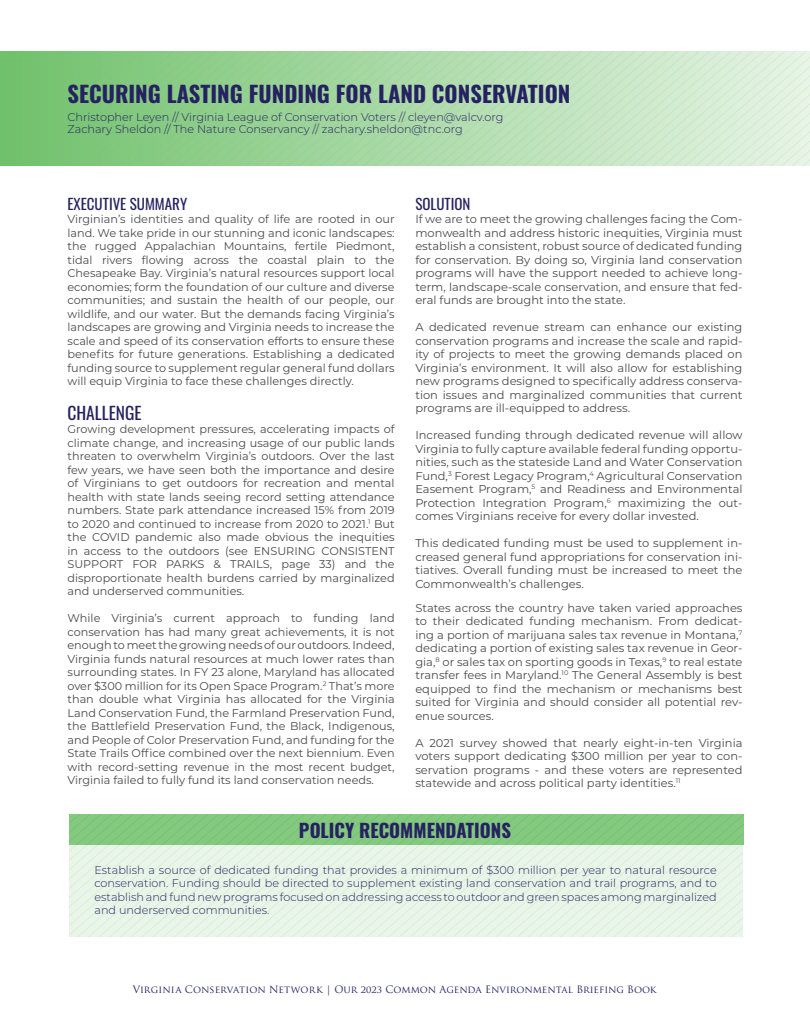
<style>
.page{position:relative;width:810px;height:1035px;background:#fff}
.page>*{position:absolute;margin:0;border:0;box-sizing:border-box;transform-origin:0 0}
.H3_-_Paper_Titles{font:700 22.5px "Oswald";color:#262262}
.t1{font:700 18.75px "Oswald";color:#262262}
.t2{font:17.5px "Oswald";color:#252161}
.H5_-_Section_Heading{font:15px "Oswald";color:#262262}
.B2_-_Issue_Paper_Par{font:11.38px/13.5px "Montserrat";color:#494a4b;text-align:justify}
.t3{font:11.25px/13.5px "Montserrat";color:#494a4b;text-align:justify}
.H3_-_Paper_Titles-2{font:300 11.25px/13.5px "Montserrat";color:#262262;text-align:justify}
.t4{font:10px "Trajan Pro";color:#262262}
</style>
<div class="page">
<div style="left:0;top:51px;width:810px;height:114px;background:linear-gradient(to right,#6fc06a,#e5f3e4)"></div>
<svg style="left:141px;top:815px;width:602px;height:122px;background:#cde9cb"></svg>
<p class="H3_-_Paper_Titles" style="left:68px;top:82px;width:505px">SECURING LASTING FUNDING FOR LAND CONSERVATION</p>
<p class="H3_-_Paper_Titles-2" style="left:68px;top:110px;width:437px">Christopher Leyen // Virginia League of Conservation Voters // cleyen@valcv.org</p>
<p class="H3_-_Paper_Titles-2" style="left:68px;top:122px;width:397px">Zachary Sheldon // The Nature Conservancy // zachary.sheldon@tnc.org</p>
<p class="H5_-_Section_Heading" style="left:68px;top:190px;width:121px">EXECUTIVE SUMMARY</p>
<p class="t3" style="left:68px;top:212px;width:329px">Virginian’s identities and quality of life are rooted in our land. We take pride in our stunning and iconic landscapes: the rugged Appalachian Mountains, fertile Piedmont, tidal rivers flowing across the coastal plain to the Chesapeake Bay. Virginia’s natural resources support local economies; form the foundation of our culture and diverse communities; and sustain the health of our people, our wildlife, and our water. But the demands facing Virginia’s landscapes are growing and Virginia needs to increase the scale and speed of its conservation efforts to ensure these benefits for future generations. Establishing a dedicated funding source to supplement regular general fund dollars will equip Virginia to face these challenges directly.</p>
<p class="t2" style="left:68px;top:397px;width:76px">CHALLENGE</p>
<p class="t3" style="left:68px;top:422px;width:329px">Growing development pressures, accelerating impacts of climate change, and increasing usage of our public lands threaten to overwhelm Virginia’s outdoors. Over the last few years, we have seen both the importance and desire of Virginians to get outdoors for recreation and mental health with state lands seeing record setting attendance numbers. State park attendance increased 15% from 2019 to 2020 and continued to increase from 2020 to 2021.<sup>1</sup> But the COVID pandemic also made obvious the inequities in access to the outdoors (see ENSURING CONSISTENT SUPPORT FOR PARKS &amp; TRAILS, page 33) and the disproportionate health burdens carried by marginalized and underserved communities.</p>
<p class="t3" style="left:68px;top:611px;width:329px">While Virginia’s current approach to funding land conservation has had many great achievements, it is not enough to meet the growing needs of our outdoors. Indeed, Virginia funds natural resources at much lower rates than surrounding states. In FY 23 alone, Maryland has allocated over $300 million for its Open Space Program.<sup>2</sup> That’s more than double what Virginia has allocated for the Virginia Land Conservation Fund, the Farmland Preservation Fund, the Battlefield Preservation Fund, the Black, Indigenous, and People of Color Preservation Fund, and funding for the State Trails Office combined over the next biennium. Even with record-setting revenue in the most recent budget, Virginia failed to fully fund its land conservation needs.</p>
<p class="H5_-_Section_Heading" style="left:415px;top:190px;width:57px">SOLUTION</p>
<p class="B2_-_Issue_Paper_Par" style="left:415px;top:212px;width:329px">If we are to meet the growing challenges facing the Com&shy;monwealth and address historic inequities, Virginia must establish a consistent, robust source of dedicated funding for conservation. By doing so, Virginia land conservation programs will have the support needed to achieve long&shy;term, landscape-scale conservation, and ensure that fed&shy;eral funds are brought into the state.</p>
<p class="B2_-_Issue_Paper_Par" style="left:415px;top:320px;width:329px">A dedicated revenue stream can enhance our existing conservation programs and increase the scale and rapid&shy;ity of projects to meet the growing demands placed on Virginia’s environment. It will also allow for establishing new programs designed to specifically address conserva&shy;tion issues and marginalized communities that current programs are ill-equipped to address.</p>
<p class="B2_-_Issue_Paper_Par" style="left:415px;top:428px;width:329px">Increased funding through dedicated revenue will allow Virginia to fully capture available federal funding opportu&shy;nities, such as the stateside Land and Water Conservation Fund,<sup>3</sup> Forest Legacy Program,<sup>4</sup> Agricultural Conservation Easement Program,<sup>5</sup> and Readiness and Environmental Protection Integration Program,<sup>6</sup> maximizing the out&shy;comes Virginians receive for every dollar invested.</p>
<p class="B2_-_Issue_Paper_Par" style="left:415px;top:536px;width:329px">This dedicated funding must be used to supplement in&shy;creased general fund appropriations for conservation ini&shy;tiatives. Overall funding must be increased to meet the Commonwealth’s challenges.</p>
<p class="B2_-_Issue_Paper_Par" style="left:415px;top:600px;width:329px">States across the country have taken varied approaches to their dedicated funding mechanism. From dedicat&shy;ing a portion of marijuana sales tax revenue in Montana,<sup>7 </sup>dedicating a portion of existing sales tax revenue in Geor&shy;gia,<sup>8</sup> or sales tax on sporting goods in Texas,<sup>9</sup> to real estate transfer fees in Maryland.<sup>10</sup> The General Assembly is best equipped to find the mechanism or mechanisms best suited for Virginia and should consider all potential rev&shy;enue sources.</p>
<p class="B2_-_Issue_Paper_Par" style="left:415px;top:735px;width:329px">A 2021 survey showed that nearly eight-in-ten Virginia voters support dedicating $300 million per year to con&shy;servation programs - and these voters are represented statewide and across political party identities.<sup>11</sup></p>
<p class="t1" style="left:299px;top:820px;width:214px">POLICY RECOMMENDATIONS</p>
<p class="H3_-_Paper_Titles-2" style="left:94px;top:863px;width:624px">Establish a source of dedicated funding that provides a minimum of $300 million per year to natural resource conservation. Funding should be directed to supplement existing land conservation and trail programs, and to establish and fund new programs focused on addressing access to outdoor and green spaces among marginalized and underserved communities.</p>
<p class="t4" style="left:133px;top:983px;width:525px">Virginia Conservation Network | Our 2023 Common Agenda Environmental Briefing Book</p>
</div>
